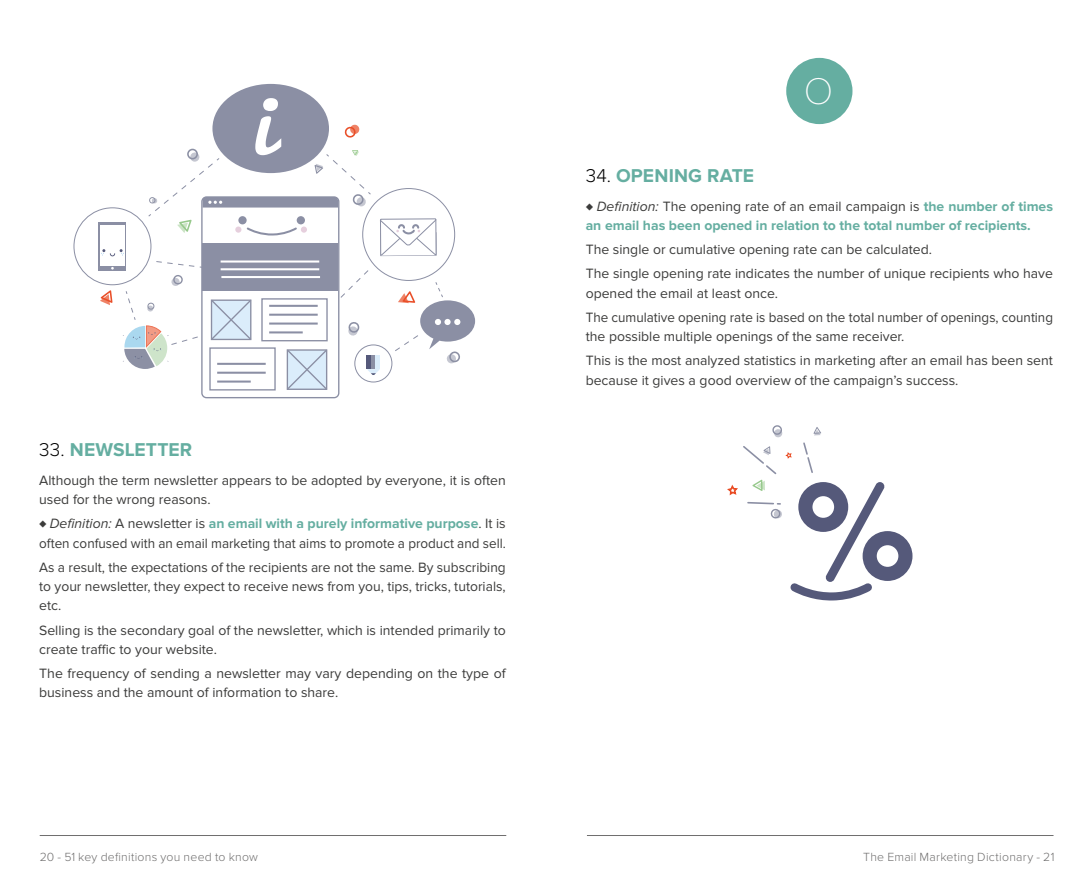
<style>
.page{position:relative;width:1092px;height:893px;background:#fff}
.page>*{position:absolute;margin:0;border:0;box-sizing:border-box;transform-origin:0 0}
.t1{font:100 38.5px "Proxima Nova T";color:#fff}
.t2{font:700 19.25px "Proxima Nova";letter-spacing:.005em;color:#65aea1}
.t3{font:14px/19.2px "Proxima Nova";color:#3c3c3b}
.t4{font:700 14px/19.2px "Proxima Nova";color:#65aea1}
.t5{font:300 12.25px "Proxima Nova";letter-spacing:.02em;color:#706f6f}
.s1{font-weight:300;color:#000}
.s2{font-style:italic}
.s3{font-weight:700;color:#65aea1}
.s4{font-weight:400;font-style:italic;color:#3c3c3b}
.s5{font-weight:400;color:#3c3c3b}
</style>
<div class="page">
<hr style="left:40px;top:835px;width:466px;height:1px;background:#706f6f">
<hr style="left:587px;top:835px;width:466px;height:1px;background:#706f6f">
<div style="left:99px;top:222px;width:27px;height:49px;background:#8b8fa4"></div>
<svg style="left:100px;top:84px;width:375px;height:314px"></svg>
<div style="left:261px;top:298px;width:67px;height:43px;border:1px solid #8b8fa4"></div>
<hr style="left:217px;top:363px;width:49px;height:2px;background:#8b8fa4">
<hr style="left:217px;top:372px;width:49px;height:2px;background:#8b8fa4">
<hr style="left:217px;top:381px;width:34px;height:2px;background:#8b8fa4">
<div style="left:209px;top:347px;width:67px;height:44px;border:1px solid #8b8fa4"></div>
<hr style="left:220px;top:260px;width:99px;height:3px;background:#fff">
<hr style="left:220px;top:268px;width:99px;height:2px;background:#fff">
<hr style="left:221px;top:276px;width:99px;height:2px;background:#fff">
<div style="left:786px;top:58px;width:66px;height:66px;background:#65aea1;border-radius:50%"></div>
<svg style="left:727px;top:425px;width:185px;height:176px"></svg>
<h1 class="t1" style="left:803px;top:69px;width:31px">O</h1>
<h2 class="t2" style="left:39px;top:438px;width:155px"><span class="s1">33.</span> NEWSLETTER</h2>
<p class="t3" style="left:39px;top:471px;width:468px">Although the term newsletter appears to be adopted by everyone, it is often used for the wrong reasons.</p>
<p class="t3" style="left:39px;top:514px;width:468px"><span class="s2">♦ Definition:</span> A newsletter is <span class="s3">an email with a purely informative purpose</span>. It is often confused with an email marketing that aims to promote a product and sell.</p>
<p class="t3" style="left:39px;top:558px;width:468px;text-align:justify">As a result, the expectations of the recipients are not the same. By subscribing to your newsletter, they expect to receive news from you, tips, tricks, tutorials, etc.</p>
<p class="t3" style="left:39px;top:621px;width:468px">Selling is the secondary goal of the newsletter, which is intended primarily to create traffic to your website.</p>
<p class="t3" style="left:39px;top:664px;width:468px">The frequency of sending a newsletter may vary depending on the type of business and the amount of information to share.</p>
<h2 class="t2" style="left:585px;top:164px;width:170px"><span class="s1">34.</span> OPENING RATE</h2>
<p class="t4" style="left:585px;top:197px;width:469px"><span class="s4">♦ Definition:</span> <span class="s5">The opening rate of an email campaign is</span> the number of times an email has been opened in relation to the total number of recipients.</p>
<p class="t3" style="left:585px;top:238px;width:469px;line-height:24.2px">The single or cumulative opening rate can be calculated.<br>The single opening rate indicates the number of unique recipients who have</p>
<p class="t3" style="left:585px;top:281px;width:469px;line-height:24.2px">opened the email at least once.<br>The cumulative opening rate is based on the total number of openings, counting</p>
<p class="t3" style="left:585px;top:325px;width:469px;line-height:24.2px">the possible multiple openings of the same receiver.<br>This is the most analyzed statistics in marketing after an email has been sent</p>
<p class="t3" style="left:585px;top:371px;width:374px">because it gives a good overview of the campaign’s success.</p>
<p class="t5" style="left:40px;top:850px;width:220px">20 - 51 key definitions you need to know</p>
<p class="t5" style="left:863px;top:850px;width:193px">The Email Marketing Dictionary - 21</p>
</div>
